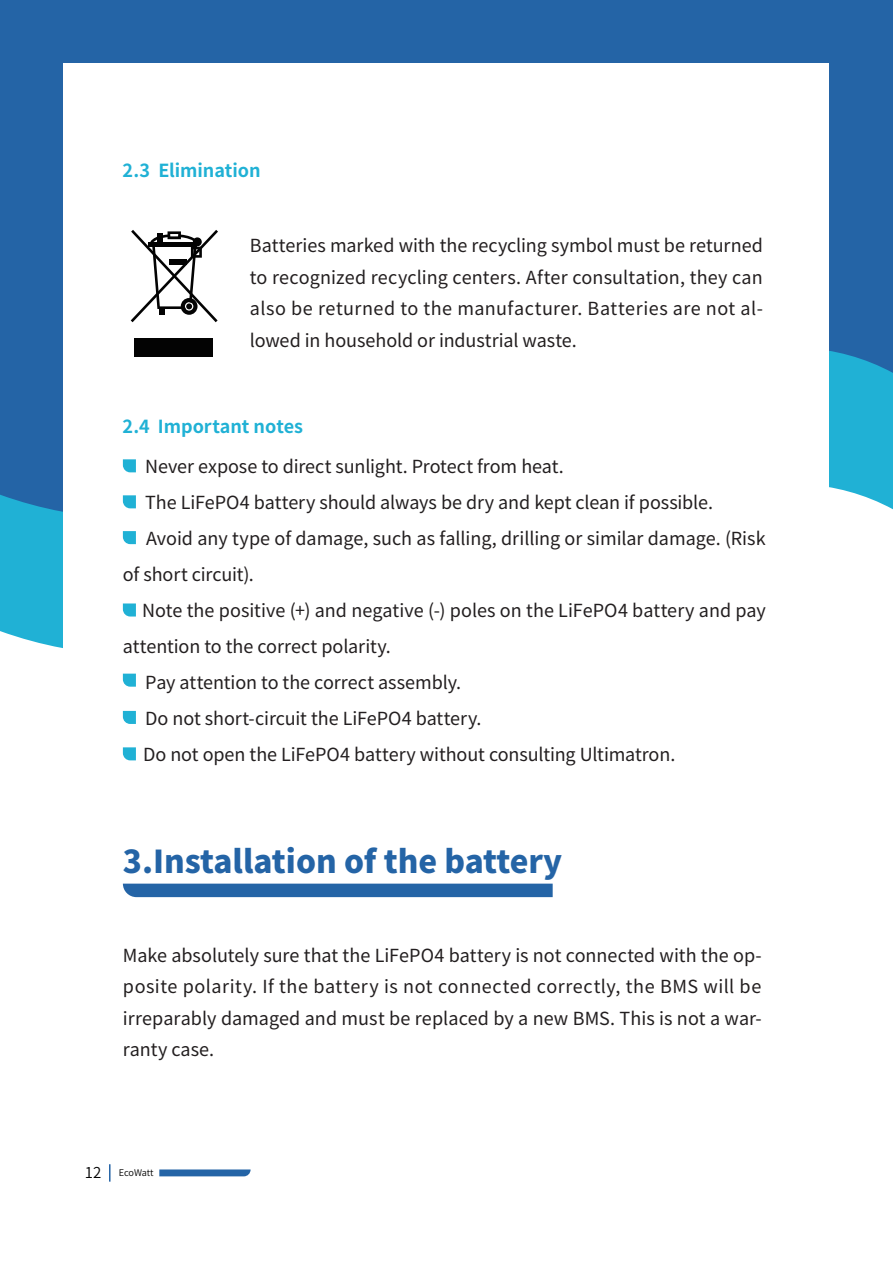
<style>
.page{position:relative;width:893px;height:1263px;background:#fff}
.page>*{position:absolute;margin:0;border:0;box-sizing:border-box;transform-origin:0 0}
.t1{font:800 31.5px "Source Han Sans CN";color:#2464a6}
.t2{font:18px/31.5px "Source Han Sans CN";letter-spacing:-.005em;color:#231f20;text-align:justify}
.t3{font:700 18px "Source Han Sans CN";letter-spacing:-.005em;color:#20b1d5}
.t4{font:9.15px "Source Han Sans CN";letter-spacing:-.015em;color:#030303}
.s1{font-size:15px}
</style>
<div class="page">
<svg style="left:0;top:0;width:893px;height:614px;background:#3278b1"></svg>
<div style="left:64px;top:64px;width:765px;height:1135px;background:#fff"></div>
<svg style="left:159px;top:1169px;width:92px;height:7px"></svg>
<svg style="left:109px;top:1164px;width:2px;height:17px"></svg>
<div style="left:135px;top:338px;width:78px;height:19px;background:#030303"></div>
<svg style="left:131px;top:230px;width:87px;height:92px"></svg>
<svg style="left:123px;top:459px;width:13px;height:13px"></svg>
<svg style="left:123px;top:495px;width:13px;height:13px"></svg>
<svg style="left:123px;top:531px;width:13px;height:13px"></svg>
<svg style="left:123px;top:603px;width:13px;height:13px"></svg>
<svg style="left:123px;top:674px;width:13px;height:13px"></svg>
<svg style="left:123px;top:711px;width:13px;height:13px"></svg>
<svg style="left:123px;top:747px;width:13px;height:13px"></svg>
<div style="left:123px;top:884px;width:430px;height:13px;background:#2464a6"></div>
<p class="t3" style="left:123px;top:160px;width:140px">2.3 Elimination</p>
<p class="t2" style="left:250px;top:230px;width:515px">Batteries marked with the recycling symbol must be returned to recognized recycling centers. After consultation, they can also be returned to the manufacturer. Batteries are not al&shy;lowed in household or industrial waste.</p>
<p class="t3" style="left:123px;top:416px;width:182px">2.4 Important notes</p>
<p class="t2" style="left:145px;top:451px;width:420px">Never expose to direct sunlight. Protect from heat.</p>
<p class="t2" style="left:145px;top:487px;width:569px">The LiFePO4 battery should always be dry and kept clean if possible.</p>
<p class="t2" style="left:146px;top:523px;width:621px">Avoid any type of damage, such as falling, drilling or similar damage. (Risk</p>
<p class="t2" style="left:123px;top:559px;width:133px">of short circuit).</p>
<p class="t2" style="left:142px;top:595px;width:625px">Note the positive (+) and negative (-) poles on the LiFePO4 battery and pay</p>
<p class="t2" style="left:123px;top:631px;width:269px">attention to the correct polarity.</p>
<p class="t2" style="left:145px;top:667px;width:317px">Pay attention to the correct assembly.</p>
<p class="t2" style="left:145px;top:703px;width:338px">Do not short-circuit the LiFePO4 battery.</p>
<p class="t2" style="left:143px;top:739px;width:534px">Do not open the LiFePO4 battery without consulting Ultimatron.</p>
<h1 class="t1" style="left:123px;top:843px;width:441px">3.Installation of the battery</h1>
<p class="t2" style="left:123px;top:940px;width:640px">Make absolutely sure that the LiFePO4 battery is not connected with the op&shy;posite polarity. If the battery is not connected correctly, the BMS will be irreparably damaged and must be replaced by a new BMS. This is not a war&shy;ranty case.</p>
<p class="t4" style="left:85px;top:1168px;width:70px"><span class="s1">12</span> EcoWatt</p>
</div>
